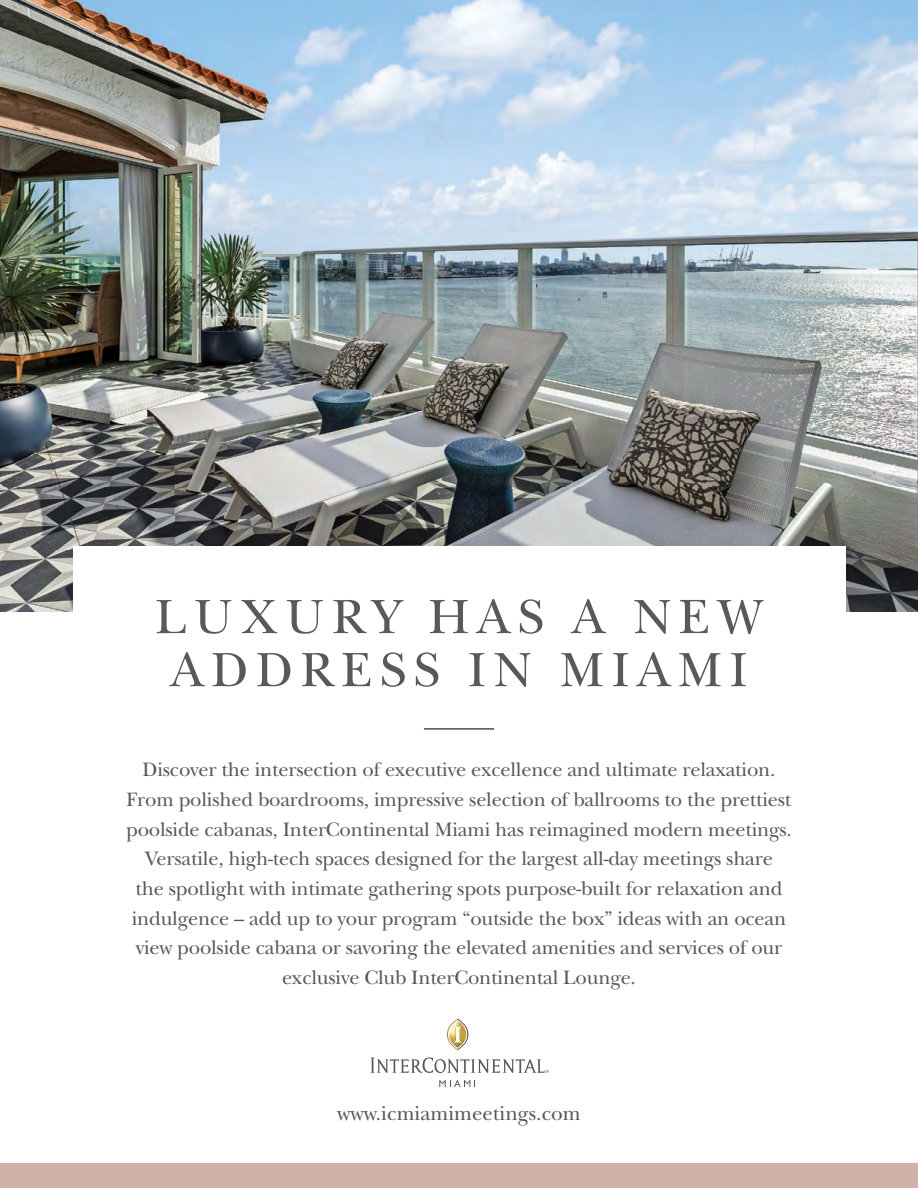
<style>
.page{position:relative;width:918px;height:1188px;background:#fff}
.page>*{position:absolute;margin:0;border:0;box-sizing:border-box;transform-origin:0 0}
.t1{font:50.25px/53.1px "New Baskerville";letter-spacing:.15em;color:#58595b;text-align:center}
.t2{font:20.85px "New Baskerville";color:#58595b}
.t3{font:20.25px/29.7px "New Baskerville";letter-spacing:-.01em;color:#58595b;text-align:center}
</style>
<div class="page">
<img style="left:0;top:0;width:918px;height:611px">
<div style="left:73px;top:546px;width:772px;height:624px;background:#fff"></div>
<hr style="left:424px;top:728px;width:70px;height:2px;background:#58595b">
<svg style="left:447px;top:1019px;width:21px;height:31px"></svg>
<svg style="left:371px;top:1057px;width:178px;height:16px"></svg>
<svg style="left:439px;top:1080px;width:36px;height:7px"></svg>
<div style="left:0;top:1163px;width:918px;height:25px;background:#cfb3a9"></div>
<h1 class="t1" style="left:155px;top:591px;width:609px">LUXURY HAS A NEW<br>ADDRESS IN MIAMI</h1>
<p class="t3" style="left:126px;top:755px;width:667px">Discover the intersection of executive excellence and ultimate relaxation.<br>From polished boardrooms, impressive selection of ballrooms to the prettiest poolside cabanas, InterContinental Miami has reimagined modern meetings.<br>Versatile, high-tech spaces designed for the largest all-day meetings share<br>the spotlight with intimate gathering spots purpose-built for relaxation and indulgence – add up to your program “outside the box” ideas with an ocean view poolside cabana or savoring the elevated amenities and services of our exclusive Club InterContinental Lounge.</p>
<p class="t2" style="left:337px;top:1101px;width:245px">www.icmiamimeetings.com</p>
</div>
